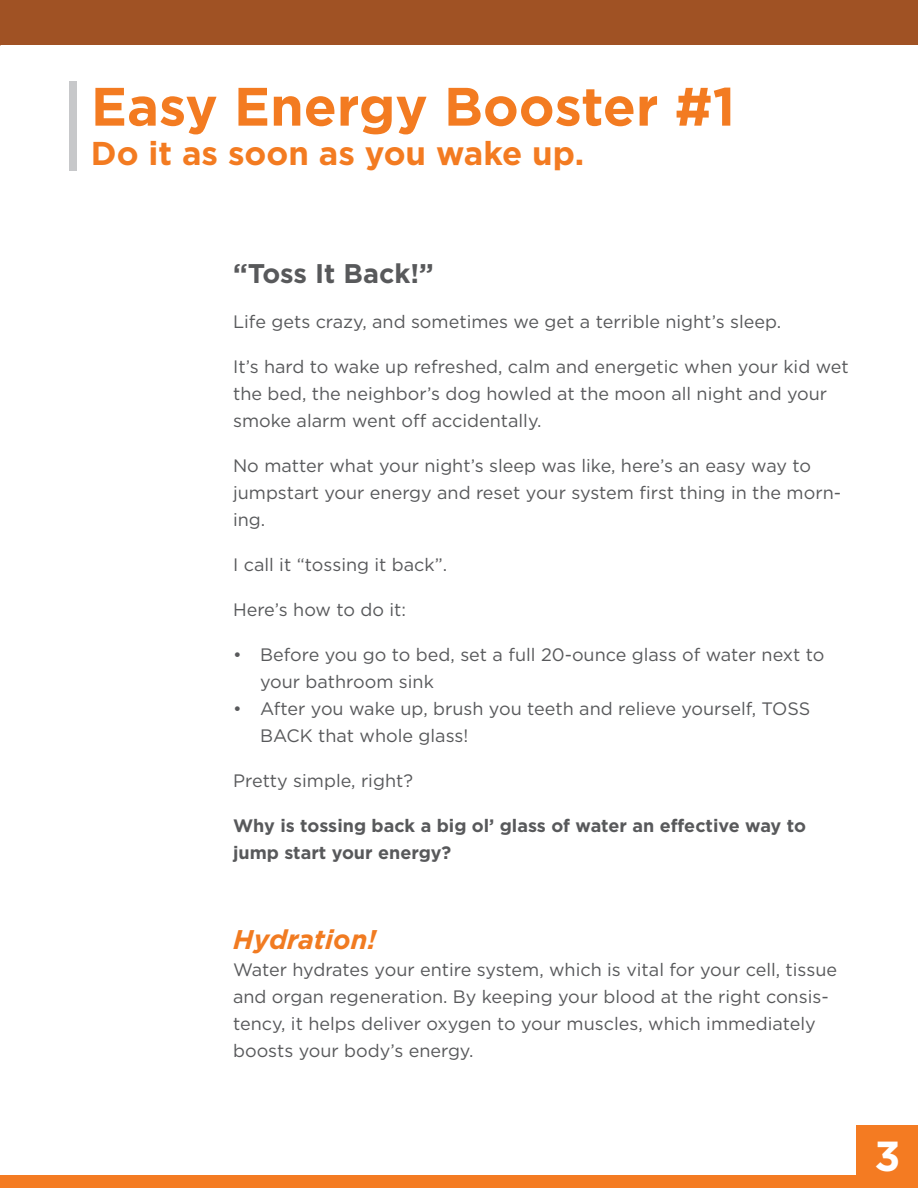
<style>
.page{position:relative;width:918px;height:1188px;background:#fff}
.page>*{position:absolute;margin:0;border:0;box-sizing:border-box;transform-origin:0 0}
.t1{font:700 54px "Gotham";color:#f37b21}
.t2{font:700 42px "Gotham";color:#fff}
.t3{font:700 33px "Gotham";color:#f37b21}
.t4{font:700 27px "Gotham";color:#58595b}
.t5{font:italic 700 27px "Gotham";color:#f17b21}
.t6{font:18px/27px "Gotham";color:#58595b}
.t7{font:700 18px/27px "Gotham";color:#58595b}
</style>
<div class="page">
<div style="left:0;top:0;width:918px;height:45px;background:#a05224"></div>
<div style="left:0;top:1175px;width:918px;height:13px;background:#f47b22"></div>
<div style="left:856px;top:1125px;width:62px;height:63px;background:#f47b22"></div>
<div style="left:69px;top:81px;width:7px;height:90px;background:#c7c8ca"></div>
<h1 class="t1" style="left:91px;top:75px;width:646px">Easy Energy Booster #1</h1>
<h3 class="t3" style="left:91px;top:135px;width:495px">Do it as soon as you wake up.</h3>
<h3 class="t4" style="left:233px;top:258px;width:202px">“Toss It Back!”</h3>
<p class="t6" style="left:233px;top:308px;width:550px">Life gets crazy, and sometimes we get a terrible night’s sleep.</p>
<p class="t6" style="left:233px;top:353px;width:617px">It’s hard to wake up refreshed, calm and energetic when your kid wet the bed, the neighbor’s dog howled at the moon all night and your smoke alarm went off accidentally.</p>
<p class="t6" style="left:233px;top:452px;width:610px">No matter what your night’s sleep was like, here’s an easy way to jumpstart your energy and reset your system first thing in the morn&shy;ing.</p>
<p class="t6" style="left:233px;top:551px;width:216px">I call it “tossing it back”.</p>
<p class="t6" style="left:233px;top:596px;width:174px">Here’s how to do it:</p>
<p class="t6" style="left:260px;top:641px;width:566px;text-indent:-27px">• Before you go to bed, set a full 20-ounce glass of water next to your bathroom sink</p>
<p class="t6" style="left:260px;top:695px;width:552px;text-indent:-27px">• After you wake up, brush you teeth and relieve yourself, TOSS<br>BACK that whole glass!</p>
<p class="t6" style="left:233px;top:767px;width:181px">Pretty simple, right?</p>
<p class="t7" style="left:233px;top:812px;width:574px">Why is tossing back a big ol’ glass of water an effective way to jump start your energy?</p>
<h3 class="t5" style="left:233px;top:924px;width:145px">Hydration!</h3>
<p class="t6" style="left:233px;top:956px;width:606px">Water hydrates your entire system, which is vital for your cell, tissue and organ regeneration. By keeping your blood at the right consis&shy;tency, it helps deliver oxygen to your muscles, which immediately boosts your body’s energy.</p>
<h2 class="t2" style="left:874px;top:1132px;width:28px">3</h2>
</div>
